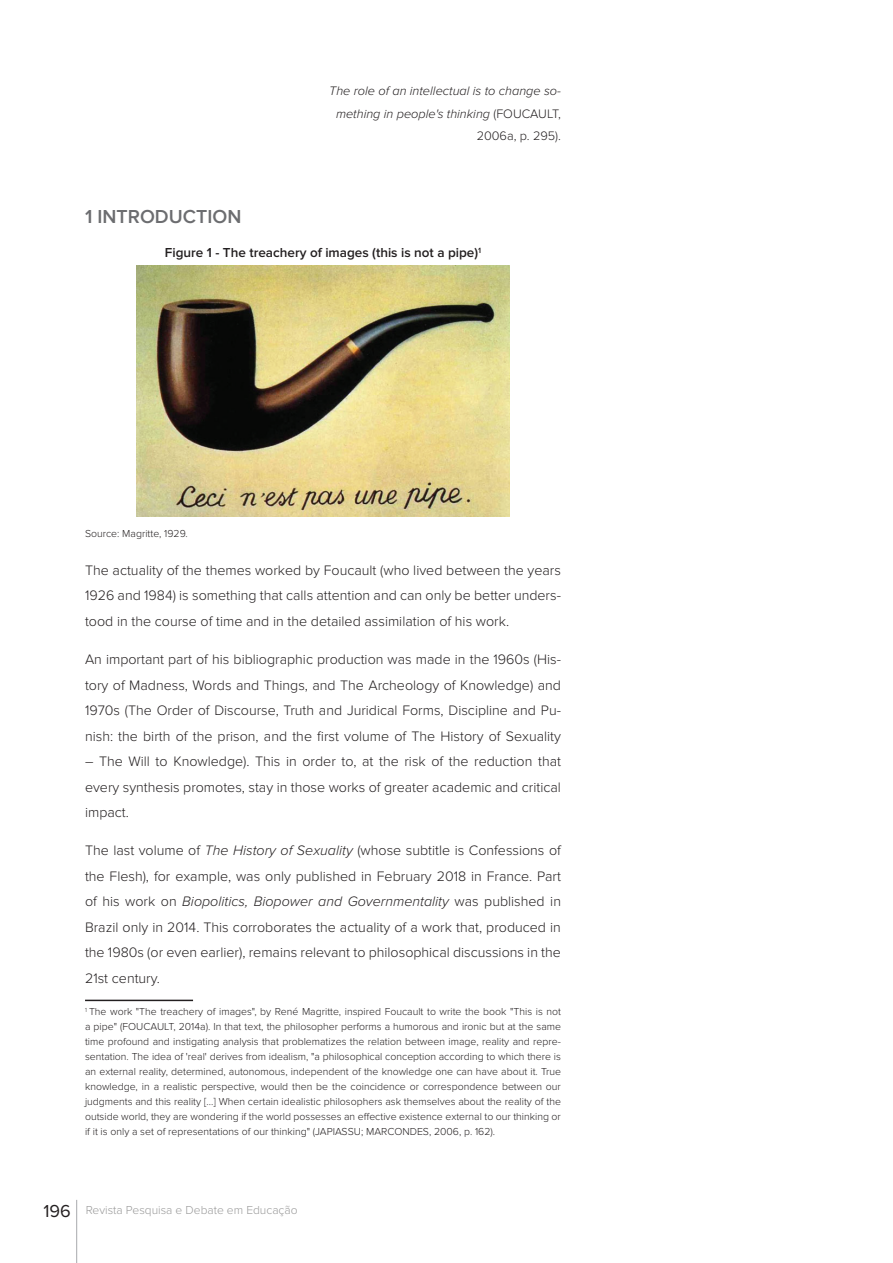
<style>
.page{position:relative;width:893px;height:1263px;background:#fff}
.page>*{position:absolute;margin:0;border:0;box-sizing:border-box;transform-origin:0 0}
.t1{font:600 19.5px "Proxima Nova";color:#6c6d70}
.t2{font:300 14.25px/25.5px "Proxima Nova";color:#231f20;text-align:justify}
.t3{font:600 13.5px "Proxima Nova";color:#231f20}
.t4{font:italic 300 12.75px/22.5px "Proxima Nova";color:#231f20;text-align:right}
.t5{font:300 12px "Proxima Nova";color:#9a9a9a}
.t6{font:300 10.5px/15px "Proxima Nova";color:#231f20;text-align:justify}
.s1{font-style:normal}
.s2{font-style:italic}
.s3{font-weight:400;font-size:18px;color:#231f20}
</style>
<div class="page">
<hr style="left:76px;top:1200px;width:1px;height:63px;background:#a8a9ad">
<img style="left:137px;top:266px;width:372px;height:251px">
<hr style="left:85px;top:1000px;width:108px;height:1px;background:#231f20">
<p class="t4" style="left:329px;top:80px;width:233px">The role of an intellectual is to change so&shy;mething in people's thinking <span class="s1">(FOUCAULT,<br>2006a, p. 295).</span></p>
<h1 class="t1" style="left:85px;top:205px;width:158px">1 INTRODUCTION</h1>
<p class="t3" style="left:165px;top:245px;width:318px">Figure 1 - The treachery of images (this is not a pipe)<sup>1</sup></p>
<p class="t6" style="left:85px;top:526px;width:104px">Source: Magritte, 1929.</p>
<p class="t2" style="left:85px;top:558px;width:477px">The actuality of the themes worked by Foucault (who lived between the years 1926 and 1984) is something that calls attention and can only be better unders&shy;tood in the course of time and in the detailed assimilation of his work.</p>
<p class="t2" style="left:85px;top:647px;width:477px">An important part of his bibliographic production was made in the 1960s (His&shy;tory of Madness, Words and Things, and The Archeology of Knowledge) and 1970s (The Order of Discourse, Truth and Juridical Forms, Discipline and Pu&shy;nish: the birth of the prison, and the first volume of The History of Sexuality</p>
<p class="t2" style="left:85px;top:749px;width:477px">– The Will to Knowledge). This in order to, at the risk of the reduction that every synthesis promotes, stay in those works of greater academic and critical impact.</p>
<p class="t2" style="left:85px;top:838px;width:477px">The last volume of <span class="s2">The History of Sexuality</span> (whose subtitle is Confessions of the Flesh), for example, was only published in February 2018 in France. Part of his work on <span class="s2">Biopolitics, Biopower and Governmentality</span> was published in Brazil only in 2014. This corroborates the actuality of a work that, produced in the 1980s (or even earlier), remains relevant to philosophical discussions in the 21st century.</p>
<p class="t6" style="left:85px;top:1004px;width:477px"><sup>1</sup> The work "The treachery of images", by René Magritte, inspired Foucault to write the book "This is not a pipe" (FOUCAULT, 2014a). In that text, the philosopher performs a humorous and ironic but at the same time profound and instigating analysis that problematizes the relation between image, reality and repre&shy;sentation. The idea of 'real' derives from idealism, "a philosophical conception according to which there is an external reality, determined, autonomous, independent of the knowledge one can have about it. True knowledge, in a realistic perspective, would then be the coincidence or correspondence between our judgments and this reality [...] When certain idealistic philosophers ask themselves about the reality of the outside world, they are wondering if the world possesses an effective existence external to our thinking or if it is only a set of representations of our thinking" (JAPIASSU; MARCONDES, 2006, p. 162).</p>
<p class="t5" style="left:43px;top:1203px;width:256px"><span class="s3">196</span> Revista Pesquisa e Debate em Educação</p>
</div>
